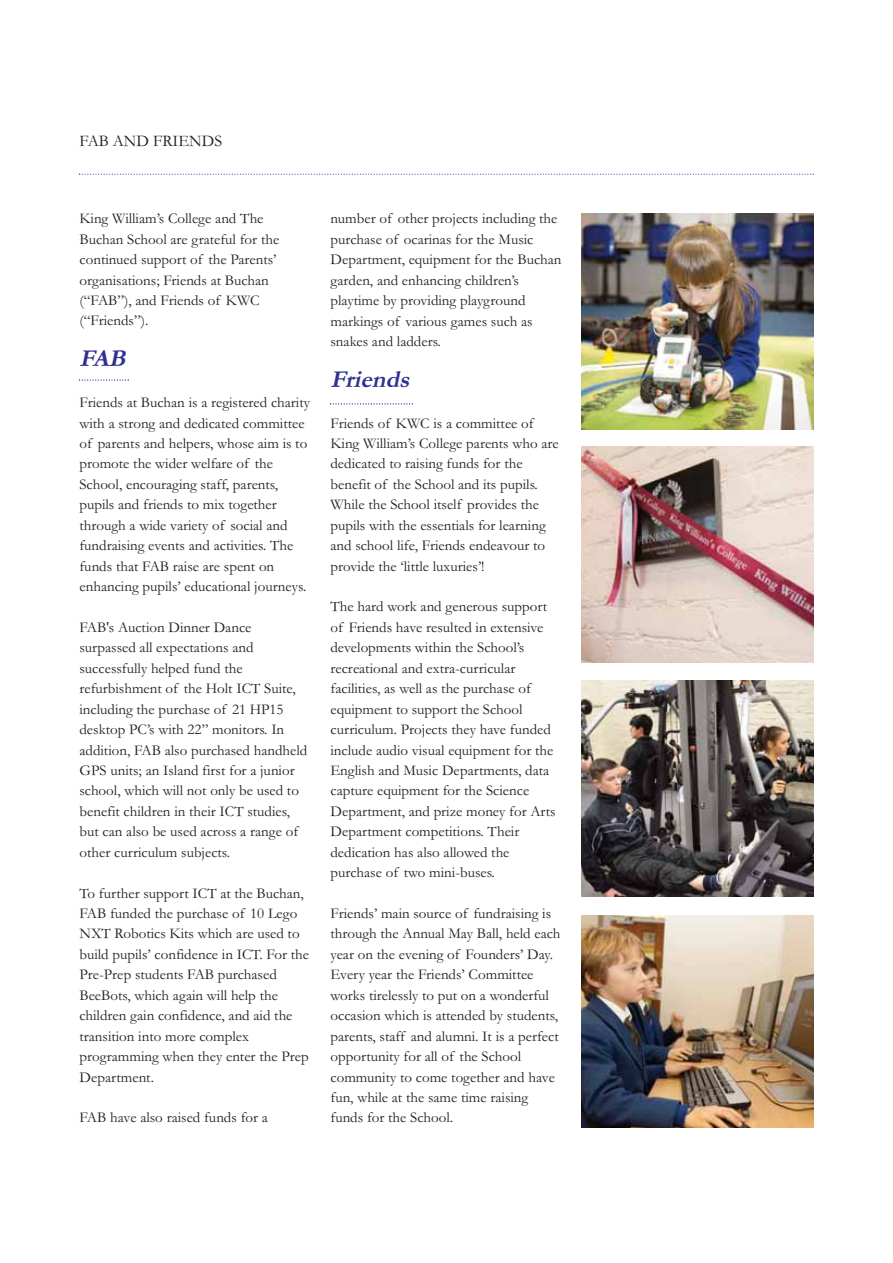
<style>
.page{position:relative;width:893px;height:1263px;background:#fff}
.page>*{position:absolute;margin:0;border:0;box-sizing:border-box;transform-origin:0 0}
.t1{font:italic 700 24.45px "Garamond";color:#2e3092}
.t2{font:16.35px "Garamond";color:#231f20}
.t3{font:15px/20.4px "Garamond";color:#231f20}
</style>
<div class="page">
<svg style="left:79px;top:174px;width:735px;height:1px"></svg>
<img style="left:581px;top:213px;width:232px;height:217px">
<img style="left:581px;top:446px;width:232px;height:216px">
<img style="left:581px;top:680px;width:232px;height:217px">
<img style="left:581px;top:915px;width:232px;height:213px">
<svg style="left:79px;top:379px;width:50px;height:2px"></svg>
<svg style="left:330px;top:403px;width:83px;height:2px"></svg>
<p class="t2" style="left:79px;top:135px;width:144px">FAB AND FRIENDS</p>
<p class="t3" style="left:79px;top:210px;width:201px">King William’s College and The<br>Buchan School are grateful for the continued support of the Parents’ organisations; Friends at Buchan (“FAB”), and Friends of KWC (“Friends”).</p>
<h1 class="t1" style="left:79px;top:349px;width:52px">FAB</h1>
<p class="t3" style="left:79px;top:394px;width:232px">Friends at Buchan is a registered charity with a strong and dedicated committee of parents and helpers, whose aim is to promote the wider welfare of the School, encouraging staff, parents, pupils and friends to mix together through a wide variety of social and fundraising events and activities. The funds that FAB raise are spent on enhancing pupils’ educational journeys.</p>
<p class="t3" style="left:79px;top:619px;width:229px">FAB's Auction Dinner Dance surpassed all expectations and successfully helped fund the refurbishment of the Holt ICT Suite, including the purchase of 21 HP15 desktop PC’s with 22” monitors. In addition, FAB also purchased handheld GPS units; an Island first for a junior school, which will not only be used to benefit children in their ICT studies, but can also be used across a range of other curriculum subjects.</p>
<p class="t3" style="left:79px;top:884px;width:231px">To further support ICT at the Buchan,<br>FAB funded the purchase of 10 Lego<br>NXT Robotics Kits which are used to build pupils’ confidence in ICT. For the<br>Pre-Prep students FAB purchased<br>BeeBots, which again will help the children gain confidence, and aid the transition into more complex programming when they enter the Prep<br>Department.</p>
<p class="t3" style="left:79px;top:1109px;width:190px">FAB have also raised funds for a</p>
<p class="t3" style="left:330px;top:210px;width:232px">number of other projects including the purchase of ocarinas for the Music Department, equipment for the Buchan garden, and enhancing children’s playtime by providing playground markings of various games such as snakes and ladders.</p>
<h1 class="t1" style="left:330px;top:369px;width:85px">Friends</h1>
<p class="t3" style="left:330px;top:414px;width:230px">Friends of KWC is a committee of King William’s College parents who are dedicated to raising funds for the benefit of the School and its pupils.<br>While the School itself provides the pupils with the essentials for learning and school life, Friends endeavour to provide the ‘little luxuries’!</p>
<p class="t3" style="left:330px;top:598px;width:227px">The hard work and generous support of Friends have resulted in extensive developments within the School’s recreational and extra-curricular facilities, as well as the purchase of equipment to support the School curriculum. Projects they have funded include audio visual equipment for the English and Music Departments, data capture equipment for the Science Department, and prize money for Arts Department competitions. Their dedication has also allowed the purchase of two mini-buses.</p>
<p class="t3" style="left:330px;top:905px;width:232px">Friends’ main source of fundraising is through the Annual May Ball, held each year on the evening of Founders’ Day.<br>Every year the Friends’ Committee works tirelessly to put on a wonderful occasion which is attended by students, parents, staff and alumni. It is a perfect opportunity for all of the School community to come together and have fun, while at the same time raising funds for the School.</p>
</div>
